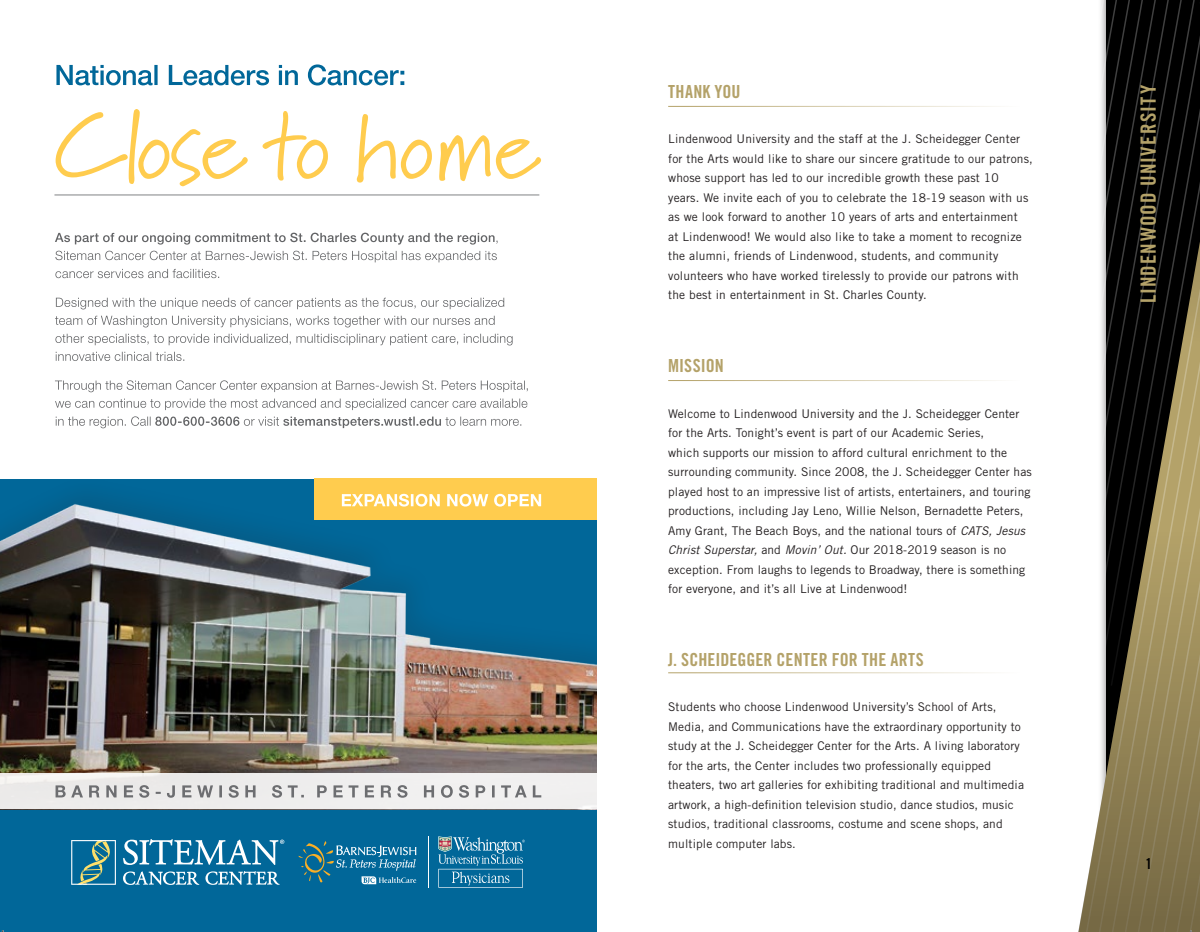
<style>
.page{position:relative;width:1200px;height:932px;background:#fff}
.page>*{position:absolute;margin:0;border:0;box-sizing:border-box;transform-origin:0 0}
.t1{font:21px "Trade Gothic LT Std Bd Cn 20";letter-spacing:.06em;color:#b4a269}
.t2{font:18px "Trade Gothic LT Std Bd Cn 20";letter-spacing:.005em;color:#b4a269}
.t3{font:15px "Trade Gothic LT Std Bd Cn 20";color:#000}
.t4{font:12px/19.5px "Trade Gothic LT Std";letter-spacing:.01em;color:#231f20}
.s1{font-style:italic}
</style>
<div class="page">
<div style="left:0;top:809px;width:597px;height:122px;background:#016799"></div>
<img style="left:0;top:479px;width:597px;height:294px">
<div style="left:0;top:773px;width:597px;height:36px;background:#efeeee"></div>
<hr style="left:428px;top:836px;width:1px;height:51px;background:#fff">
<svg style="left:298px;top:841px;width:118px;height:43px"></svg>
<svg style="left:205px;top:871px;width:74px;height:13px"></svg>
<svg style="left:123px;top:839px;width:161px;height:26px"></svg>
<svg style="left:123px;top:871px;width:76px;height:13px"></svg>
<svg style="left:71px;top:840px;width:45px;height:44px"></svg>
<svg style="left:438px;top:836px;width:87px;height:51px"></svg>
<hr style="left:54px;top:194px;width:485px;height:1px;background:#808285">
<svg style="left:56px;top:109px;width:485px;height:77px"></svg>
<svg style="left:56px;top:64px;width:348px;height:21px"></svg>
<svg style="left:56px;top:416px;width:465px;height:12px"></svg>
<svg style="left:55px;top:398px;width:472px;height:12px"></svg>
<svg style="left:55px;top:380px;width:473px;height:12px"></svg>
<svg style="left:56px;top:352px;width:128px;height:9px"></svg>
<svg style="left:55px;top:334px;width:458px;height:11px"></svg>
<svg style="left:55px;top:316px;width:440px;height:11px"></svg>
<svg style="left:56px;top:298px;width:448px;height:11px"></svg>
<svg style="left:55px;top:269px;width:164px;height:9px"></svg>
<svg style="left:55px;top:251px;width:442px;height:11px"></svg>
<svg style="left:55px;top:233px;width:442px;height:11px"></svg>
<svg style="left:56px;top:785px;width:485px;height:12px"></svg>
<div style="left:315px;top:479px;width:282px;height:41px;background:#ffcc4e"></div>
<svg style="left:342px;top:494px;width:199px;height:12px"></svg>
<hr style="left:668px;top:106px;width:365px;height:1px;background:#b4a269">
<hr style="left:668px;top:380px;width:365px;height:1px;background:#b4a269">
<hr style="left:668px;top:672px;width:365px;height:1px;background:#b4a269">
<svg style="left:1078px;top:866px;width:12px;height:65px"></svg>
<svg style="left:1090px;top:0;width:110px;height:931px;background:#645e4c"></svg>
<h2 class="t2" style="left:668px;top:81px;width:74px">THANK YOU</h2>
<p class="t4" style="left:668px;top:129px;width:366px">Lindenwood University and the staff at the J. Scheidegger Center for the Arts would like to share our sincere gratitude to our patrons, whose support has led to our incredible growth these past 10 years. We invite each of you to celebrate the 18-19 season with us as we look forward to another 10 years of arts and entertainment<br>at Lindenwood! We would also like to take a moment to recognize the alumni, friends of Lindenwood, students, and community volunteers who have worked tirelessly to provide our patrons with the best in entertainment in St. Charles County.</p>
<h2 class="t2" style="left:668px;top:355px;width:57px">MISSION</h2>
<p class="t4" style="left:668px;top:403px;width:365px">Welcome to Lindenwood University and the J. Scheidegger Center for the Arts. Tonight’s event is part of our Academic Series,<br>which supports our mission to afford cultural enrichment to the surrounding community. Since 2008, the J. Scheidegger Center has played host to an impressive list of artists, entertainers, and touring productions, including Jay Leno, Willie Nelson, Bernadette Peters, Amy Grant, The Beach Boys, and the national tours of <span class="s1">CATS, Jesus Christ Superstar,</span> and <span class="s1">Movin’ Out.</span> Our 2018-2019 season is no exception. From laughs to legends to Broadway, there is something for everyone, and it’s all Live at Lindenwood!</p>
<h2 class="t2" style="left:668px;top:648px;width:257px">J. SCHEIDEGGER CENTER FOR THE ARTS</h2>
<p class="t4" style="left:668px;top:697px;width:357px">Students who choose Lindenwood University’s School of Arts, Media, and Communications have the extraordinary opportunity to study at the J. Scheidegger Center for the Arts. A living laboratory for the arts, the Center includes two professionally equipped theaters, two art galleries for exhibiting traditional and multimedia artwork, a high-definition television studio, dance studios, music studios, traditional classrooms, costume and scene shops, and multiple computer labs.</p>
<h1 class="t1" style="left:1136px;top:303px;width:220px;rotate:-90deg">LINDENWOOD UNIVERSITY</h1>
<p class="t3" style="left:1145px;top:854px;width:8px">1</p>
</div>
